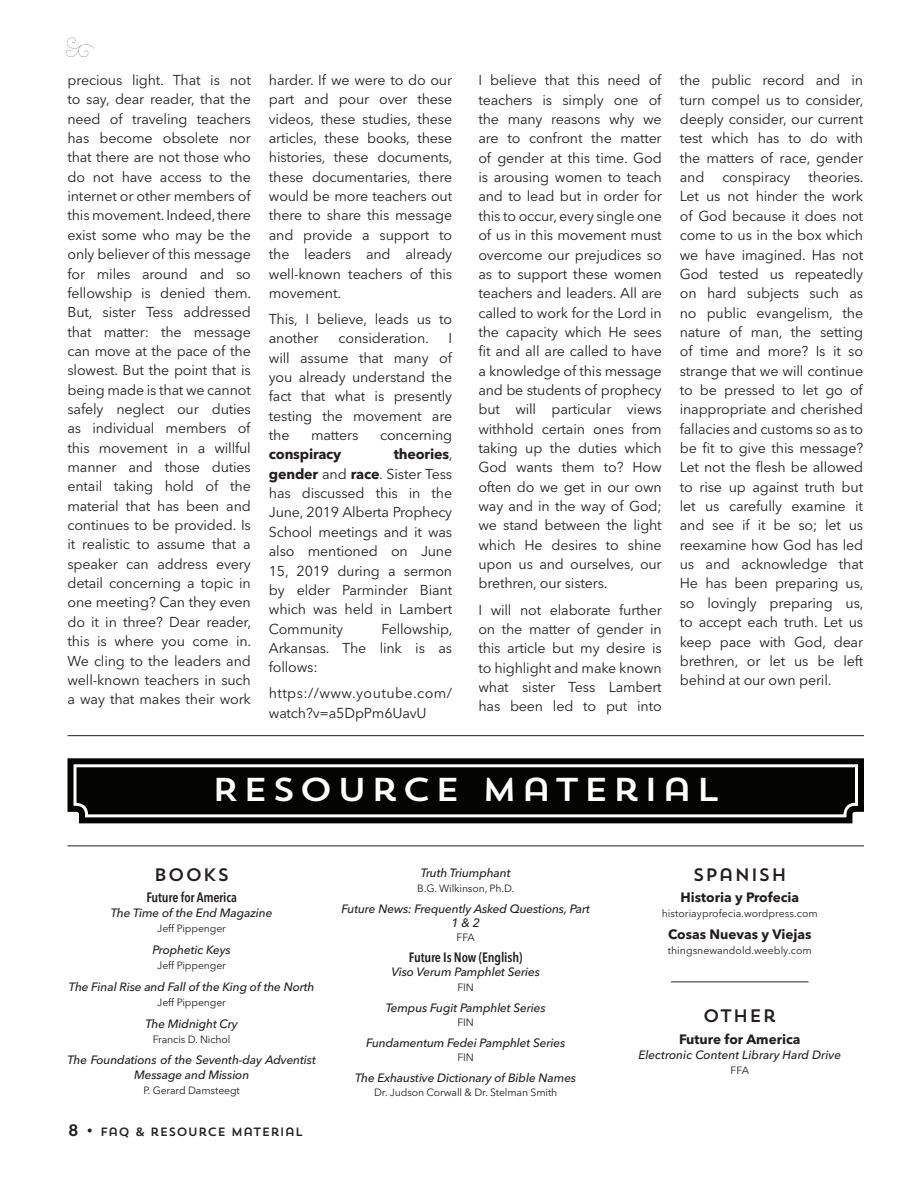
<style>
.page{position:relative;width:918px;height:1188px;background:#fff}
.page>*{position:absolute;margin:0;border:0;box-sizing:border-box;transform-origin:0 0}
.Mail_Title{font:33px "Trend Sans One";letter-spacing:.08em;color:#fff;scale:1.1 1}
.Editorial{font:18px "Trend Sans One";letter-spacing:.02em;color:#231f20}
.Body{font:14.25px/19.4px "Avenir Next LT Pro";letter-spacing:-.01em;color:#231f20;text-align:justify}
.Body-2{font:700 14.25px "Avenir Next LT Pro";letter-spacing:-.01em;color:#231f20}
.FP_Title{font:700 13.5px "Avenir Next LT Pro";color:#231f20}
.Editorial-2{font:600 condensed 13.5px "Avenir Next LT Pro";letter-spacing:-.01em;color:#231f20}
.Editorial-3{font:italic 500 12px/15px "Avenir Next LT Pro";letter-spacing:-.01em;color:#231f20;text-align:center}
.FP_Title-2{font:italic 500 12px "Avenir Next LT Pro";color:#231f20}
.t1{font:12px "Trend Sans One";color:#231f20}
.Editorial-4{font:10.5px "Avenir Next LT Pro";letter-spacing:-.01em;color:#231f20}
.FP_Title-3{font:10.5px "Avenir Next LT Pro";color:#231f20}
.s1{font-weight:700}
.s2{font-size:16.5px}
.s3{font-size:15px}
</style>
<div class="page">
<hr style="left:68px;top:735px;width:796px;height:1px;background:#231f20">
<svg style="left:67px;top:758px;width:797px;height:66px"></svg>
<div style="left:76px;top:767px;width:779px;height:47px;background:#040503"></div>
<hr style="left:68px;top:846px;width:796px;height:1px;background:#231f20">
<hr style="left:671px;top:982px;width:138px;height:1px;background:#231f20">
<p class="Body" style="left:68px;top:70px;width:185px">precious light. That is not to say, dear reader, that the need of traveling teachers has become obsolete nor that there are not those who do not have access to the internet or other members of this movement. Indeed, there exist some who may be the only believer of this message for miles around and so fellowship is denied them.<br>But, sister Tess addressed that matter: the message can move at the pace of the slowest. But the point that is being made is that we cannot safely neglect our duties as individual members of this movement in a willful manner and those duties entail taking hold of the material that has been and continues to be provided. Is it realistic to assume that a speaker can address every detail concerning a topic in one meeting? Can they even do it in three? Dear reader, this is where you come in.<br>We cling to the leaders and well-known teachers in such a way that makes their work</p>
<p class="Body" style="left:269px;top:70px;width:185px">harder. If we were to do our part and pour over these videos, these studies, these articles, these books, these histories, these documents, these documentaries, there would be more teachers out there to share this message and provide a support to the leaders and already well-known teachers of this movement.</p>
<p class="Body" style="left:269px;top:309px;width:185px">This, I believe, leads us to another</p>
<p class="Body" style="left:339px;top:329px;width:92px">consideration.</p>
<p class="Body" style="left:269px;top:329px;width:185px;text-indent:180px">I will assume that many of you already understand the fact that what is presently testing the movement are the</p>
<p class="Body" style="left:311px;top:425px;width:49px">matters</p>
<p class="Body" style="left:380px;top:425px;width:74px">concerning</p>
<p class="Body-2" style="left:269px;top:446px;width:74px">conspiracy</p>
<p class="Body" style="left:269px;top:445px;width:185px;text-indent:125px"><span class="s1">theories</span>, <span class="s1">gender</span> and <span class="s1">race</span>. Sister Tess has discussed this in the June, 2019 Alberta Prophecy School meetings and it was also mentioned on June 15, 2019 during a sermon by elder Parminder Biant which was held in Lambert Community</p>
<p class="Body" style="left:269px;top:619px;width:185px;text-indent:113px">Fellowship, Arkansas. The link is as follows:</p>
<p class="Body" style="left:269px;top:684px;width:185px">https://www.youtube.com/ watch?v=a5DpPm6UavU</p>
<p class="Body" style="left:478px;top:71px;width:185px">I believe that this need of teachers is simply one of the many reasons why we are to confront the matter of gender at this time. God is arousing women to teach and to lead but in order for this to occur, every single one of us in this movement must overcome our prejudices so as to support these women teachers and leaders. All are called to work for the Lord in the capacity which He sees fit and all are called to have a knowledge of this message and be students of prophecy but will particular views withhold certain ones from taking up the duties which God wants them to? How often do we get in our own way and in the way of God; we stand between the light which He desires to shine upon us and ourselves, our brethren, our sisters.</p>
<p class="Body" style="left:478px;top:600px;width:185px">I will not elaborate further on the matter of gender in this article but my desire is to highlight and make known what sister Tess Lambert has been led to put into</p>
<p class="Body" style="left:680px;top:71px;width:185px">the public record and in turn compel us to consider, deeply consider, our current test which has to do with the matters of race, gender and</p>
<p class="Body" style="left:680px;top:168px;width:185px;text-indent:129px">theories.<br>Let us not hinder the work of God because it does not come to us in the box which we have imagined. Has not God tested us repeatedly on hard subjects such as no public evangelism, the nature of man, the setting of time and more? Is it so strange that we will continue to be pressed to let go of inappropriate and cherished fallacies and customs so as to be fit to give this message?<br>Let not the flesh be allowed to rise up against truth but let us carefully examine it and see if it be so; let us reexamine how God has led us and acknowledge that He has been preparing us, so lovingly preparing us, to accept each truth. Let us keep pace with God, dear brethren, or let us be left behind at our own peril.</p>
<p class="Body" style="left:722px;top:168px;width:70px">conspiracy</p>
<p class="Mail_Title" style="left:211px;top:768px;width:464px">RESOURCE MATERIAL</p>
<p class="Editorial" style="left:154px;top:863px;width:77px">BOOKS</p>
<p class="Editorial-2" style="left:146px;top:890px;width:92px">Future for America</p>
<p class="Editorial-3" style="left:111px;top:906px;width:163px">The Time of the End Magazine</p>
<p class="Editorial-4" style="left:157px;top:923px;width:70px">Jeff Pippenger</p>
<p class="Editorial-3" style="left:153px;top:943px;width:80px">Prophetic Keys</p>
<p class="Editorial-4" style="left:157px;top:959px;width:70px">Jeff Pippenger</p>
<p class="Editorial-3" style="left:69px;top:979px;width:247px">The Final Rise and Fall of the King of the North</p>
<p class="Editorial-4" style="left:157px;top:996px;width:70px">Jeff Pippenger</p>
<p class="Editorial-3" style="left:146px;top:1016px;width:94px">The Midnight Cry</p>
<p class="Editorial-4" style="left:153px;top:1033px;width:79px">Francis D. Nichol</p>
<p class="Editorial-3" style="left:68px;top:1053px;width:250px">The Foundations of the Seventh-day Adventist<br>Message and Mission</p>
<p class="Editorial-4" style="left:143px;top:1085px;width:98px">P. Gerard Damsteegt</p>
<p class="t1" style="left:68px;top:1124px;width:237px"><span class="s2">8</span> <span class="s3">•</span> FAQ &amp; RESOURCE MATERIAL</p>
<p class="Editorial-3" style="left:421px;top:866px;width:91px">Truth Triumphant</p>
<p class="Editorial-4" style="left:417px;top:882px;width:98px">B.G. Wilkinson, Ph.D.</p>
<p class="Editorial-3" style="left:342px;top:901px;width:250px;line-height:14.2px">Future News: Frequently Asked Questions, Part<br>1 &amp; 2</p>
<p class="Editorial-4" style="left:457px;top:931px;width:20px">FFA</p>
<p class="Editorial-2" style="left:409px;top:949px;width:115px">Future Is Now (English)</p>
<p class="Editorial-3" style="left:391px;top:965px;width:150px">Viso Verum Pamphlet Series</p>
<p class="Editorial-4" style="left:458px;top:981px;width:18px">FIN</p>
<p class="Editorial-3" style="left:386px;top:1000px;width:162px">Tempus Fugit Pamphlet Series</p>
<p class="Editorial-4" style="left:458px;top:1016px;width:18px">FIN</p>
<p class="Editorial-3" style="left:366px;top:1035px;width:201px">Fundamentum Fedei Pamphlet Series</p>
<p class="Editorial-4" style="left:458px;top:1051px;width:18px">FIN</p>
<p class="Editorial-3" style="left:355px;top:1070px;width:223px">The Exhaustive Dictionary of Bible Names</p>
<p class="Editorial-4" style="left:374px;top:1087px;width:185px">Dr. Judson Corwall &amp; Dr. Stelman Smith</p>
<p class="Editorial" style="left:693px;top:863px;width:96px">SPANISH</p>
<p class="FP_Title" style="left:680px;top:889px;width:120px">Historia y Profecia</p>
<p class="FP_Title-3" style="left:662px;top:908px;width:158px">historiayprofecia.wordpress.com</p>
<p class="FP_Title" style="left:668px;top:926px;width:145px">Cosas Nuevas y Viejas</p>
<p class="FP_Title-3" style="left:668px;top:944px;width:145px">thingsnewandold.weebly.com</p>
<p class="Editorial" style="left:703px;top:1004px;width:75px">OTHER</p>
<p class="FP_Title" style="left:679px;top:1031px;width:123px">Future for America</p>
<p class="FP_Title-2" style="left:638px;top:1047px;width:204px">Electronic Content Library Hard Drive</p>
<p class="FP_Title-3" style="left:731px;top:1064px;width:20px">FFA</p>
</div>
